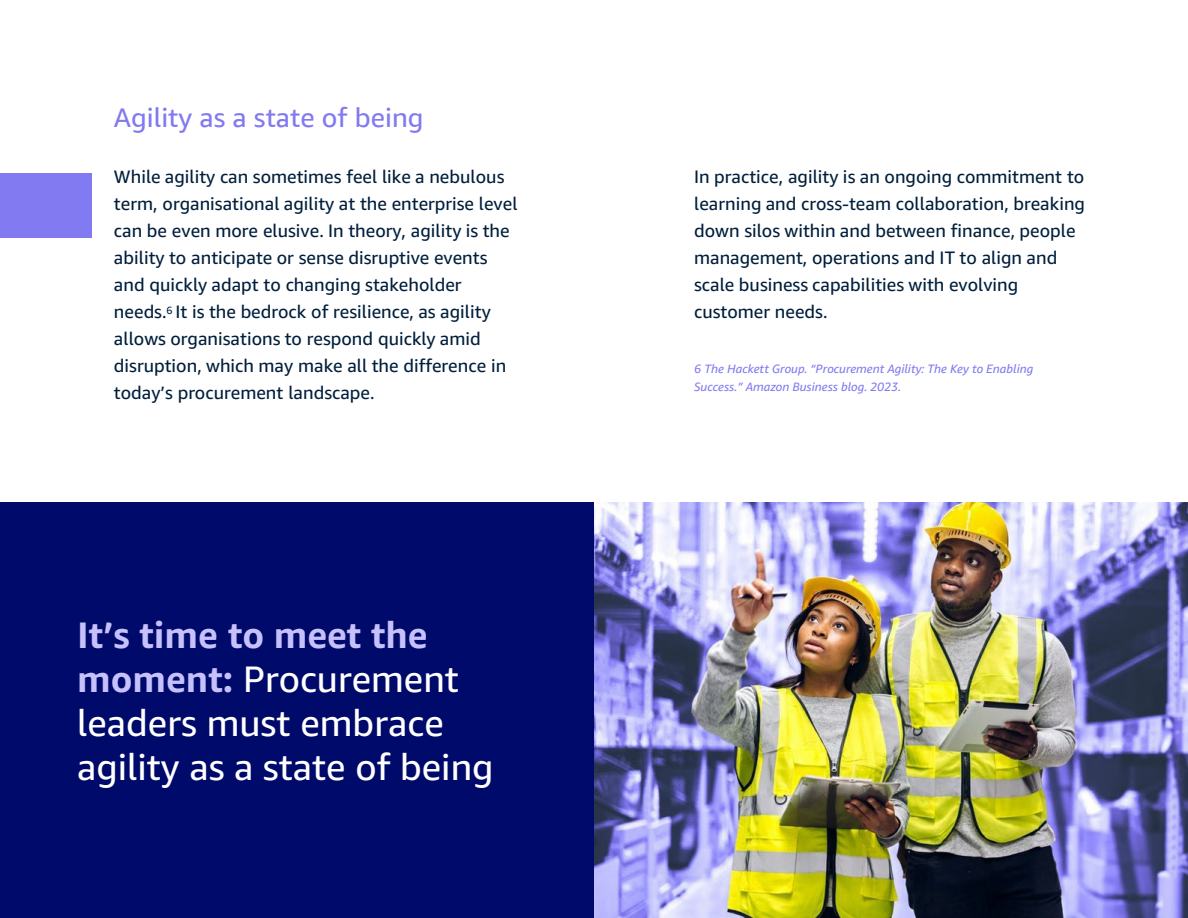
<style>
.page{position:relative;width:1188px;height:918px;background:#fff}
.page>*{position:absolute;margin:0;border:0;box-sizing:border-box;transform-origin:0 0}
.t1{font:36.75px/44.1px "Amazon Ember";color:#fff}
.t2{font:27px "Amazon Ember Display";color:#827af0}
.t3{font:18px/27px "Amazon Ember";color:#001f3c}
.t4{font:italic 12px/18px "Amazon Ember";color:#827af0}
.s1{font-weight:700;color:#c6c0fd}
</style>
<div class="page">
<div style="left:0;top:502px;width:594px;height:416px;background:#000a6b"></div>
<div style="left:0;top:174px;width:91px;height:64px;background:#827af0"></div>
<img style="left:594px;top:502px;width:594px;height:416px">
<p class="t2" style="left:114px;top:101px;width:311px">Agility as a state of being</p>
<p class="t3" style="left:114px;top:164px;width:405px">While agility can sometimes feel like a nebulous term, organisational agility at the enterprise level can be even more elusive. In theory, agility is the ability to anticipate or sense disruptive events and quickly adapt to changing stakeholder needs.<sup>6</sup> It is the bedrock of resilience, as agility allows organisations to respond quickly amid disruption, which may make all the difference in today’s procurement landscape.</p>
<p class="t1" style="left:77px;top:613px;width:418px"><span class="s1">It’s time to meet the moment:</span> Procurement leaders must embrace agility as a state of being</p>
<p class="t3" style="left:694px;top:164px;width:392px">In practice, agility is an ongoing commitment to learning and cross-team collaboration, breaking down silos within and between finance, people management, operations and IT to align and scale business capabilities with evolving customer needs.</p>
<p class="t4" style="left:694px;top:360px;width:341px">6 The Hackett Group. “Procurement Agility: The Key to Enabling<br>Success.” Amazon Business blog. 2023.</p>
</div>
